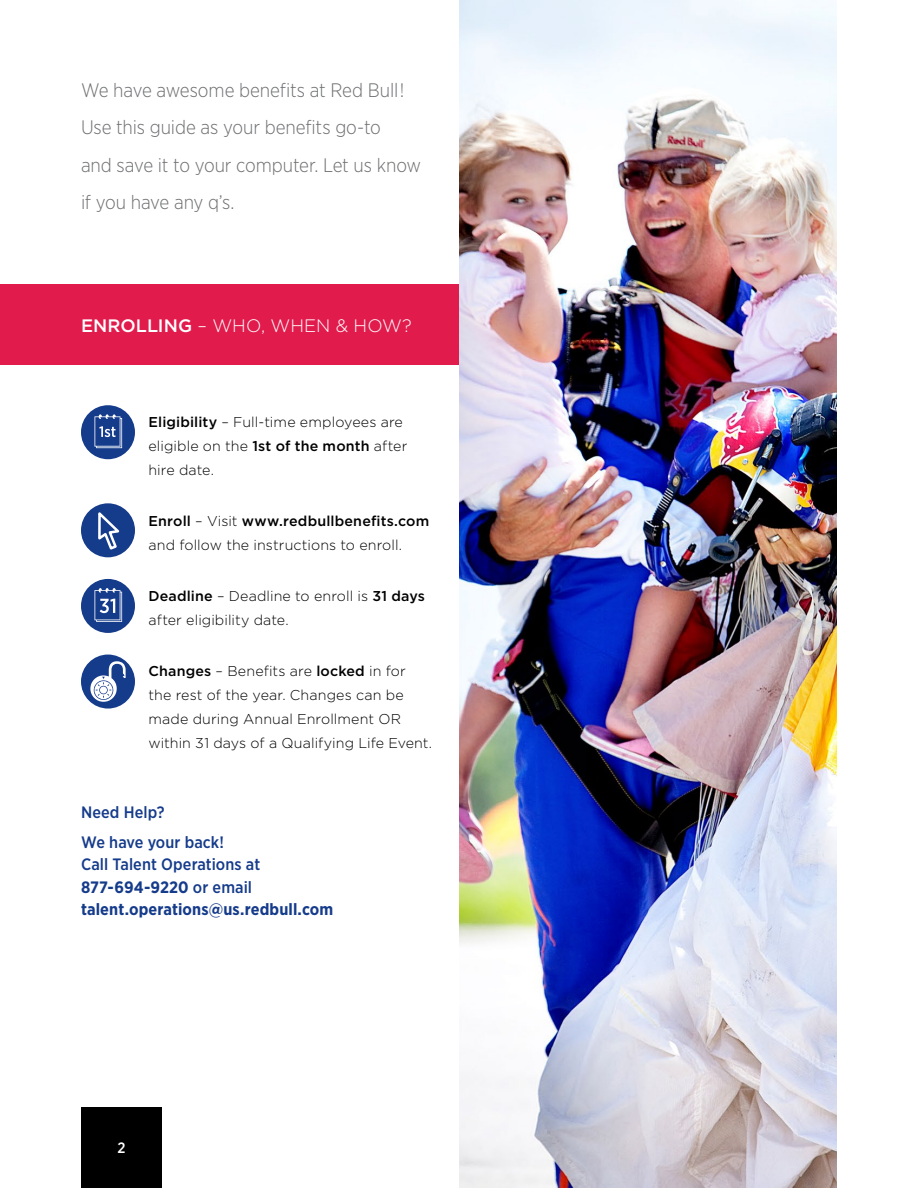
<style>
.page{position:relative;width:918px;height:1188px;background:#fff}
.page>*{position:absolute;margin:0;border:0;box-sizing:border-box;transform-origin:0 0}
.t1{font:300 19.5px/37.5px "Gotham Narrow";letter-spacing:-.005em;color:#6d6e71}
.t2{font:300 18px "Gotham";letter-spacing:-.005em;color:#fff}
.t3{font:700 16.5px/22.5px "Gotham Narrow";letter-spacing:.005em;color:#153b8b}
.t4{font:500 16.5px/29.2px "Gotham Narrow";letter-spacing:.005em;color:#153b8b}
.t5{font:500 15px "Gotham Narrow";color:#fff}
.t6{font:300 14.25px/24px "Gotham";letter-spacing:.005em;color:#000}
.s1{font-weight:500}
</style>
<div class="page">
<div style="left:81px;top:1107px;width:81px;height:81px;background:#000"></div>
<img style="left:459px;top:0;width:378px;height:1188px">
<div style="left:0;top:284px;width:459px;height:81px;background:#e21b4d"></div>
<div style="left:81px;top:503px;width:54px;height:54px;background:#153b8b;border-radius:50%"></div>
<svg style="left:98px;top:512px;width:22px;height:38px"></svg>
<div style="left:81px;top:405px;width:54px;height:54px;background:#153b8b;border-radius:50%"></div>
<svg style="left:95px;top:414px;width:27px;height:34px"></svg>
<div style="left:81px;top:579px;width:54px;height:54px;background:#153b8b;border-radius:50%"></div>
<svg style="left:95px;top:588px;width:27px;height:34px"></svg>
<div style="left:81px;top:655px;width:54px;height:54px;background:#153b8b;border-radius:50%"></div>
<svg style="left:90px;top:661px;width:36px;height:41px"></svg>
<h1 class="t1" style="left:81px;top:71px;width:342px">We have awesome benefits at Red Bull!<br>Use this guide as your benefits go-to<br>and save it to your computer. Let us know if you have any q’s.</h1>
<p class="t2" style="left:81px;top:315px;width:332px"><span class="s1">ENROLLING</span> – WHO, WHEN &amp; HOW?</p>
<p class="t6" style="left:148px;top:410px;width:260px"><span class="s1">Eligibility</span> – Full-time employees are eligible on the <span class="s1">1st of the month</span> after hire date.</p>
<p class="t6" style="left:148px;top:509px;width:282px"><span class="s1">Enroll</span> – Visit <span class="s1">www.redbullbenefits.com </span>and follow the instructions to enroll.</p>
<p class="t6" style="left:148px;top:584px;width:278px"><span class="s1">Deadline</span> – Deadline to enroll is <span class="s1">31 days </span>after eligibility date.</p>
<p class="t6" style="left:149px;top:659px;width:285px"><span class="s1">Changes</span> – Benefits are <span class="s1">locked</span> in for the rest of the year. Changes can be made during Annual Enrollment OR within 31 days of a Qualifying Life Event.</p>
<p class="t4" style="left:81px;top:798px;width:144px">Need Help?<br>We have your back!</p>
<p class="t3" style="left:81px;top:853px;width:254px"><span class="s1">Call Talent Operations at<br></span>877-694-9220 <span class="s1">or email </span>talent.operations@us.redbull.com</p>
<p class="t5" style="left:117px;top:1139px;width:10px">2</p>
</div>
